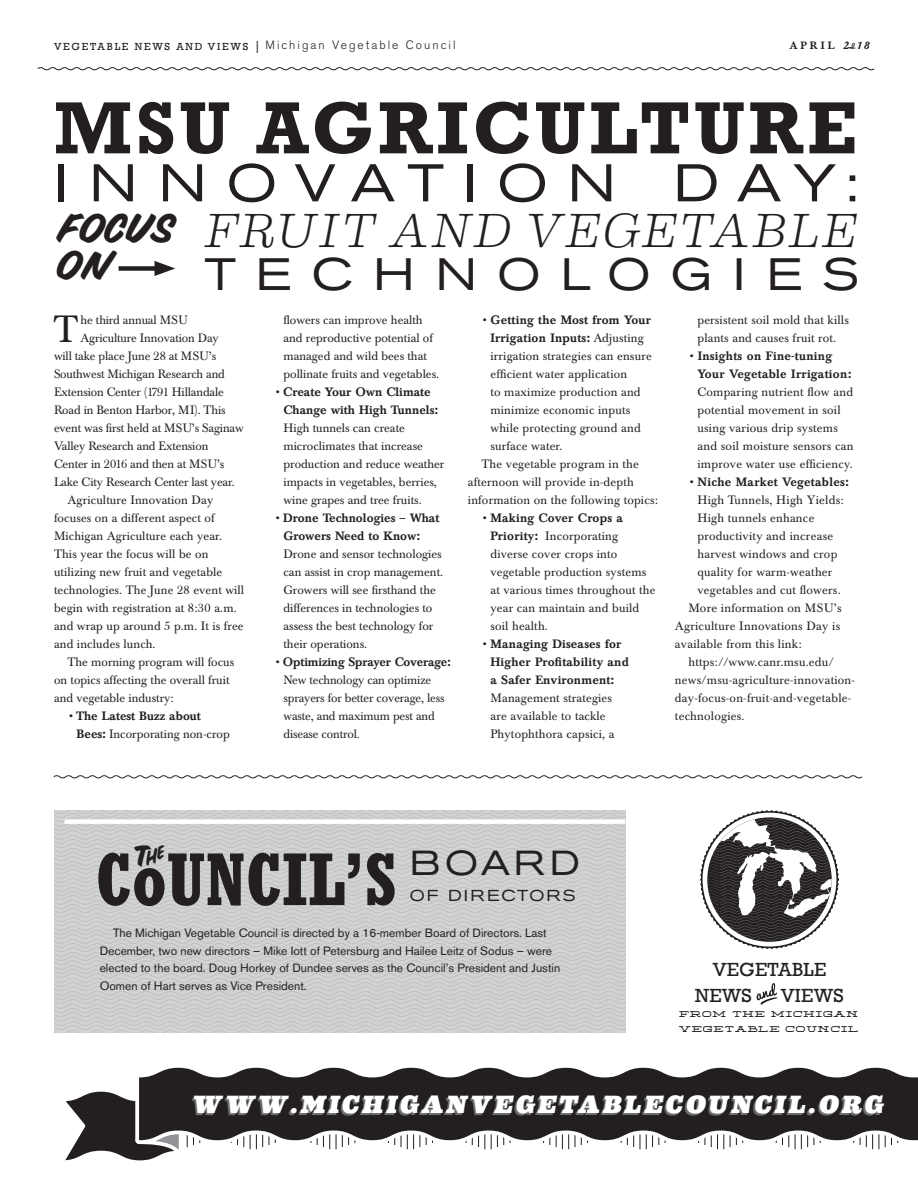
<style>
.page{position:relative;width:918px;height:1188px;background:#fff}
.page>*{position:absolute;margin:0;border:0;box-sizing:border-box;transform-origin:0 0}
.t1{font:700 75px "Rockwell";letter-spacing:.05em;color:#231f20}
.t2{font:700 condensed 73.5px "Rockwell";color:#231f20}
.t3{font:expanded 52.5px "Akzidenz Grotesk BE";letter-spacing:.36em;color:#231f20}
.t4{font:italic 300 48px "Eames Century Modern";letter-spacing:.05em;color:#231f20}
.t5{font:expanded 45px "Akzidenz Grotesk BE";letter-spacing:.45em;color:#231f20}
.Body_Copy_-_Serif{font:37.5px "Baskerville BE";color:#231f20}
.t6{font:36px "Sign Painter";color:#231f20;scale:1.07 1}
.t7{font:expanded 34.5px "Akzidenz Grotesk BE";letter-spacing:.12em;color:#231f20}
.t8{font:italic 900 25.2px "Eames Century Modern";letter-spacing:.12em;color:#fff}
.t9{font:19.5px/25.5px "Rockwell";letter-spacing:.01em;color:#231f20}
.t10{font:expanded 15.75px "Akzidenz Grotesk BE";letter-spacing:.13em;color:#231f20}
.Body_Copy_-_Serif-2{font:12px/18px "Baskerville BE";letter-spacing:.01em;color:#231f20}
.Body_Copy_-_Serif-3{font:12px/18px "Baskerville BE";letter-spacing:-.01em;color:#231f20}
.t11{font:12px/17.4px "Akzidenz Grotesk BE";color:#231f20}
.t12{font:300 12px "Akzidenz Grotesk BE";letter-spacing:.17em;color:#231f20}
.Body_Copy_-_Serif-4{font:500 12px/18px "Baskerville BE";color:#231f20}
.t13{font:10.5px/15px "Citizen Slab";color:#231f20}
.t14{font:500 10.5px "Baskerville BE";letter-spacing:.29em;color:#231f20}
.s1{font-family:"Rockwell";font-weight:400;font-size:10.5px}
.s2{font-family:"Baskerville BE";font-weight:500;font-style:italic}
.s3{font-style:italic}
.s4{font-weight:400}
.s5{font-weight:500}
</style>
<div class="page">
<svg style="left:37px;top:67px;width:838px;height:4px"></svg>
<svg style="left:848px;top:47px;width:7px;height:2px"></svg>
<div style="left:54px;top:810px;width:571px;height:223px;background:linear-gradient(to right,#cdced0,#cdced0)"></div>
<div style="left:65px;top:819px;width:560px;height:5px;background:#fff"></div>
<svg style="left:53px;top:775px;width:810px;height:4px"></svg>
<svg style="left:700px;top:810px;width:139px;height:139px"></svg>
<img style="left:707px;top:858px;width:13px;height:42px">
<svg style="left:757px;top:983px;width:21px;height:22px"></svg>
<svg style="left:244px;top:1144px;width:19px;height:5px"></svg>
<svg style="left:336px;top:1144px;width:13px;height:5px"></svg>
<svg style="left:401px;top:1144px;width:13px;height:5px"></svg>
<svg style="left:485px;top:1144px;width:19px;height:5px"></svg>
<svg style="left:550px;top:1144px;width:19px;height:5px"></svg>
<svg style="left:640px;top:1144px;width:13px;height:5px"></svg>
<svg style="left:705px;top:1144px;width:13px;height:5px"></svg>
<svg style="left:724px;top:1144px;width:13px;height:5px"></svg>
<svg style="left:789px;top:1144px;width:19px;height:5px"></svg>
<svg style="left:859px;top:1144px;width:14px;height:5px"></svg>
<svg style="left:879px;top:1144px;width:13px;height:5px"></svg>
<svg style="left:65px;top:1091px;width:129px;height:70px"></svg>
<svg style="left:135px;top:1067px;width:783px;height:77px;fill:#231f20"></svg>
<div style="left:119px;top:266px;width:44px;height:5px;background:#231f20"></div>
<svg style="left:155px;top:261px;width:20px;height:15px"></svg>
<svg style="left:132px;top:844px;width:36px;height:23px"></svg>
<p class="t12" style="left:54px;top:38px;width:403px"><span class="s1">VEGETABLE NEWS AND VIEWS</span> <span class="s2">|</span> Michigan Vegetable Council</p>
<p class="t14" style="left:790px;top:40px;width:81px">APRIL <span class="s3">2</span> <sup>0</sup><span class="s3">18</span></p>
<p class="t1" style="left:54px;top:83px;width:805px">MSU AGRICULTURE</p>
<p class="t3" style="left:54px;top:153px;width:807px">INNOVATION DAY:</p>
<p class="t6" style="left:57px;top:200px;width:112px">FOCUS</p>
<p class="t6" style="left:57px;top:238px;width:54px">ON</p>
<p class="t4" style="left:205px;top:194px;width:653px">FRUIT AND VEGETABLE</p>
<p class="t5" style="left:205px;top:248px;width:656px">TECHNOLOGIES</p>
<p class="Body_Copy_-_Serif" style="left:54px;top:307px;width:26px">T</p>
<p class="Body_Copy_-_Serif-3" style="left:80px;top:311px;width:109px">he third annual MSU</p>
<p class="Body_Copy_-_Serif-3" style="left:80px;top:329px;width:140px">Agriculture Innovation Day</p>
<p class="Body_Copy_-_Serif-3" style="left:54px;top:347px;width:164px">will take place June 28 at MSU’s</p>
<p class="Body_Copy_-_Serif-3" style="left:54px;top:365px;width:172px">Southwest Michigan Research and</p>
<p class="Body_Copy_-_Serif-3" style="left:54px;top:383px;width:171px">Extension Center (1791 Hillandale</p>
<p class="Body_Copy_-_Serif-3" style="left:54px;top:401px;width:173px">Road in Benton Harbor, MI). This</p>
<p class="Body_Copy_-_Serif-3" style="left:54px;top:419px;width:191px">event was first held at MSU’s Saginaw</p>
<p class="Body_Copy_-_Serif-3" style="left:54px;top:437px;width:156px">Valley Research and Extension</p>
<p class="Body_Copy_-_Serif-3" style="left:54px;top:455px;width:172px">Center in 2016 and then at MSU’s</p>
<p class="Body_Copy_-_Serif-3" style="left:54px;top:473px;width:182px">Lake City Research Center last year.</p>
<p class="Body_Copy_-_Serif-2" style="left:54px;top:491px;width:192px;text-indent:14px">Agriculture Innovation Day focuses on a different aspect of<br>Michigan Agriculture each year.<br>This year the focus will be on utilizing new fruit and vegetable technologies. The June 28 event will begin with registration at 8:30 a.m. and wrap up around 5 p.m. It is free and includes lunch.</p>
<p class="Body_Copy_-_Serif-2" style="left:54px;top:653px;width:182px;text-indent:14px">The morning program will focus on topics affecting the overall fruit and vegetable industry:</p>
<p class="Body_Copy_-_Serif-4" style="left:76px;top:707px;width:155px;text-indent:-8px"><span class="s4">•</span> The Latest Buzz about<br>Bees: <span class="s4">Incorporating non-crop</span></p>
<p class="Body_Copy_-_Serif-2" style="left:283px;top:311px;width:157px">flowers can improve health and reproductive potential of managed and wild bees that pollinate fruits and vegetables.</p>
<p class="Body_Copy_-_Serif-2" style="left:283px;top:383px;width:162px;text-indent:-8px">• <span class="s5">Create Your Own Climate<br>Change with High Tunnels:<br></span>High tunnels can create microclimates that increase production and reduce weather impacts in vegetables, berries, wine grapes and tree fruits.</p>
<p class="Body_Copy_-_Serif-2" style="left:283px;top:509px;width:161px;text-indent:-8px">• <span class="s5">Drone Technologies – What<br>Growers Need to Know:<br></span>Drone and sensor technologies can assist in crop management.<br>Growers will see firsthand the differences in technologies to assess the best technology for their operations.</p>
<p class="Body_Copy_-_Serif-3" style="left:283px;top:653px;width:169px;text-indent:-8px">• <span class="s5">Optimizing Sprayer Coverage:<br></span>New technology can optimize sprayers for better coverage, less waste, and maximum pest and disease control.</p>
<p class="Body_Copy_-_Serif-2" style="left:490px;top:311px;width:163px;text-indent:-8px">• <span class="s5">Getting the Most from Your<br>Irrigation Inputs:</span> Adjusting irrigation strategies can ensure efficient water application<br>to maximize production and minimize economic inputs while protecting ground and surface water.</p>
<p class="Body_Copy_-_Serif-2" style="left:468px;top:455px;width:192px;text-indent:14px">The vegetable program in the afternoon will provide in-depth information on the following topics:</p>
<p class="Body_Copy_-_Serif-2" style="left:490px;top:509px;width:167px;text-indent:-8px">• <span class="s5">Making Cover Crops a<br>Priority:</span> Incorporating diverse cover crops into vegetable production systems at various times throughout the year can maintain and build soil health.</p>
<p class="Body_Copy_-_Serif-2" style="left:490px;top:635px;width:140px;text-indent:-8px">• <span class="s5">Managing Diseases for<br>Higher Profitability and a Safer Environment:<br></span>Management strategies are available to tackle<br>Phytophthora capsici, a</p>
<p class="Body_Copy_-_Serif-2" style="left:697px;top:311px;width:153px">persistent soil mold that kills plants and causes fruit rot.</p>
<p class="Body_Copy_-_Serif-2" style="left:697px;top:347px;width:158px;text-indent:-8px">• <span class="s5">Insights on Fine-tuning<br>Your Vegetable Irrigation:<br></span>Comparing nutrient flow and potential movement in soil using various drip systems and soil moisture sensors can improve water use efficiency.</p>
<p class="Body_Copy_-_Serif-2" style="left:697px;top:473px;width:153px;text-indent:-8px">• <span class="s5">Niche Market Vegetables:<br></span>High Tunnels, High Yields:<br>High tunnels enhance productivity and increase harvest windows and crop quality for warm-weather vegetables and cut flowers.</p>
<p class="Body_Copy_-_Serif-2" style="left:675px;top:599px;width:168px;text-indent:14px">More information on MSU’s<br>Agriculture Innovations Day is available from this link:</p>
<p class="Body_Copy_-_Serif-2" style="left:675px;top:653px;width:182px;text-indent:14px">https://www.canr.msu.edu/ news/msu-agriculture-innovation&shy;day-focus-on-fruit-and-vegetable&shy;technologies.</p>
<p class="t2" style="left:96px;top:836px;width:303px">CoUNCIL’S</p>
<p class="t7" style="left:410px;top:843px;width:172px">BOARD</p>
<p class="t10" style="left:410px;top:886px;width:167px">OF DIRECTORS</p>
<p class="t11" style="left:100px;top:925px;width:462px;text-indent:14px">The Michigan Vegetable Council is directed by a 16-member Board of Directors. Last December, two new directors – Mike Iott of Petersburg and Hailee Leitz of Sodus – were elected to the board. Doug Horkey of Dundee serves as the Council’s President and Justin Oomen of Hart serves as Vice President.</p>
<p class="t9" style="left:695px;top:957px;width:132px;text-indent:18px">VEGETABLE<br>NEWS</p>
<p class="t9" style="left:781px;top:983px;width:64px">VIEWS</p>
<p class="t13" style="left:679px;top:1007px;width:182px">FROM THE MICHIGAN<br>VEGETABLE COUNCIL</p>
<p class="t8" style="left:193px;top:1085px;width:693px">WWW.MICHIGANVEGETABLECOUNCIL.ORG</p>
</div>
